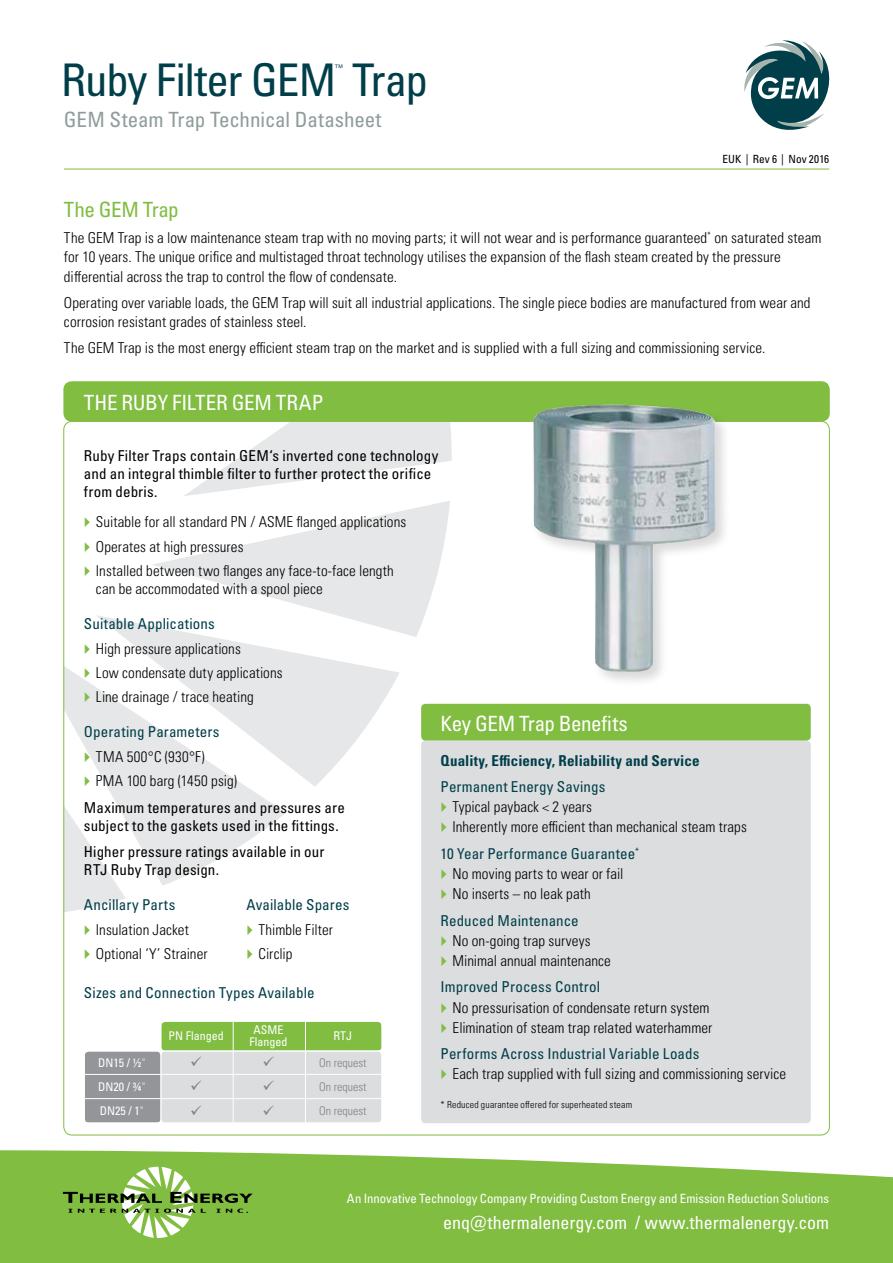
<style>
.page{position:relative;width:893px;height:1263px;background:#fff}
.page>*{position:absolute;margin:0;border:0;box-sizing:border-box;transform-origin:0 0}
.t1{font:condensed 45px "Univers LT Pro";letter-spacing:-.025em;color:#003e49}
.t2{font:condensed 21px "Univers LT Pro";letter-spacing:-.02em;color:#fff}
.t3{font:condensed 21px "Univers LT Pro";letter-spacing:-.005em;color:#909c9c}
.t4{font:condensed 21px "Univers LT Pro";letter-spacing:-.025em;color:#81bd41}
.t5{font:condensed 18px "Univers LT Pro";letter-spacing:-.005em;color:#fff}
.t6{font:300 condensed 15px/24.5px "Univers LT Pro";letter-spacing:.005em;color:#000}
.t7{font:condensed 15px/18px "Univers LT Pro";letter-spacing:.01em;color:#000}
.t8{font:condensed 15px "Univers LT Pro";letter-spacing:.01em;color:#003e49}
.t9{font:700 condensed 15px "Univers LT Pro";letter-spacing:.005em;color:#003e49}
.t10{font:300 condensed 15px/24.5px "Univers LT Pro";letter-spacing:.025em;color:#000}
.t11{font:condensed 12.75px "Univers LT Pro";letter-spacing:-.005em;color:#fff}
.t12{font:condensed 12px/12px "Univers LT Pro";color:#fff;text-align:center}
.t13{font:300 condensed 12px "Univers LT Pro";color:#808285}
.t14{font:condensed 11.25px "Univers LT Pro";letter-spacing:.005em;color:#000}
.t15{font:condensed 10.5px "Univers LT Pro";color:#003e49}
.t16{font:300 condensed 9.75px "Univers LT Pro";letter-spacing:.025em;color:#000}
.s1{font-weight:400;color:#003e49}
.s2{font-weight:300}
</style>
<div class="page">
<svg style="left:0;top:1150px;width:893px;height:113px;background:#8dc354"></svg>
<svg style="left:63px;top:1167px;width:190px;height:71px;background:#86b654"></svg>
<svg style="left:126px;top:787px;width:160px;height:99px;fill:#e6e7e8"></svg>
<svg style="left:96px;top:615px;width:303px;height:172px;fill:#e6e7e8"></svg>
<svg style="left:151px;top:423px;width:301px;height:214px"></svg>
<div style="left:421px;top:741px;width:390px;height:382px;background:#dcddde;border-radius:4px"></div>
<svg style="left:744px;top:40px;width:86px;height:90px"></svg>
<div style="left:63px;top:381px;width:767px;height:41px;background:#81bd41;border-radius:9px"></div>
<hr style="left:64px;top:169px;width:765px;height:1px;background:#81bd41">
<div style="left:421px;top:704px;width:390px;height:36px;background:#81bd41;border-radius:4px"></div>
<div style="left:161px;top:1022px;width:221px;height:29px;background:#81bd41;border-radius:4px"></div>
<div style="left:85px;top:1051px;width:76px;height:72px;background:#939598;border-radius:4px"></div>
<div style="left:161px;top:1051px;width:220px;height:72px;background:#dcddde;border-radius:4px"></div>
<hr style="left:161px;top:1050px;width:72px;height:1px;background:#fff">
<hr style="left:233px;top:1050px;width:72px;height:1px;background:#fff">
<hr style="left:305px;top:1050px;width:77px;height:1px;background:#fff">
<hr style="left:84px;top:1074px;width:77px;height:1px;background:#fff">
<hr style="left:161px;top:1074px;width:72px;height:1px;background:#fff">
<hr style="left:233px;top:1074px;width:72px;height:1px;background:#fff">
<hr style="left:305px;top:1074px;width:77px;height:1px;background:#fff">
<hr style="left:84px;top:1098px;width:77px;height:1px;background:#fff">
<hr style="left:161px;top:1098px;width:72px;height:1px;background:#fff">
<svg style="left:161px;top:1024px;width:1px;height:97px"></svg>
<hr style="left:233px;top:1098px;width:72px;height:1px;background:#fff">
<svg style="left:233px;top:1022px;width:1px;height:100px"></svg>
<hr style="left:305px;top:1098px;width:77px;height:1px;background:#fff">
<svg style="left:305px;top:1022px;width:1px;height:100px"></svg>
<hr style="left:84px;top:1122px;width:77px;height:1px;background:#fff">
<hr style="left:161px;top:1122px;width:72px;height:1px;background:#fff">
<hr style="left:233px;top:1122px;width:72px;height:1px;background:#fff">
<hr style="left:305px;top:1122px;width:77px;height:1px;background:#fff">
<div style="left:530px;top:402px;width:201px;height:286px;background:#000;opacity:.15"></div>
<img style="left:533px;top:405px;width:183px;height:268px">
<svg style="left:64px;top:636px;width:62px;height:282px"></svg>
<h1 class="t1" style="left:61px;top:52px;width:368px">Ruby Filter GEM Trap</h1>
<p class="t15" style="left:335px;top:61px;width:10px">™</p>
<h2 class="t3" style="left:64px;top:106px;width:319px">GEM Steam Trap Technical Datasheet</h2>
<p class="t14" style="left:722px;top:152px;width:108px">EUK | Rev 6 | Nov 2016</p>
<h2 class="t4" style="left:64px;top:196px;width:116px">The GEM Trap</h2>
<p class="t6" style="left:64px;top:227px;width:759px;line-height:19.5px">The GEM Trap is a low maintenance steam trap with no moving parts; it will not wear and is performance guaranteed<sup>*</sup> on saturated steam for 10 years. The unique orifice and multistaged throat technology utilises the expansion of the flash steam created by the pressure differential across the trap to control the flow of condensate.</p>
<p class="t6" style="left:64px;top:292px;width:748px;line-height:19.5px">Operating over variable loads, the GEM Trap will suit all industrial applications. The single piece bodies are manufactured from wear and corrosion resistant grades of stainless steel.</p>
<p class="t6" style="left:64px;top:335px;width:703px">The GEM Trap is the most energy efficient steam trap on the market and is supplied with a full sizing and commissioning service.</p>
<h2 class="t2" style="left:84px;top:389px;width:241px">THE RUBY FILTER GEM TRAP</h2>
<p class="t7" style="left:84px;top:446px;width:356px">Ruby Filter Traps contain GEM‘s inverted cone technology and an integral thimble filter to further protect the orifice from debris.</p>
<p class="t6" style="left:96px;top:509px;width:312px">Suitable for all standard PN / ASME flanged applications<br>Operates at high pressures<br>Installed between two flanges any face-to-face length</p>
<p class="t6" style="left:96px;top:576px;width:228px">can be accommodated with a spool piece</p>
<p class="t8" style="left:84px;top:614px;width:132px">Suitable Applications</p>
<p class="t6" style="left:96px;top:635px;width:188px">High pressure applications<br>Low condensate duty applications<br>Line drainage / trace heating</p>
<p class="t8" style="left:84px;top:722px;width:137px">Operating Parameters</p>
<p class="t10" style="left:96px;top:743px;width:143px">TMA 500°C (930°F)<br>PMA 100 barg (1450 psig)</p>
<p class="t7" style="left:84px;top:798px;width:262px">Maximum temperatures and pressures are subject to the gaskets used in the fittings.</p>
<p class="t7" style="left:84px;top:842px;width:242px">Higher pressure ratings available in our<br>RTJ Ruby Trap design.</p>
<h2 class="t2" style="left:441px;top:710px;width:189px">Key GEM Trap Benefits</h2>
<p class="t9" style="left:441px;top:751px;width:260px">Quality, Efficiency, Reliability and Service</p>
<p class="t8" style="left:441px;top:777px;width:166px">Permanent Energy Savings</p>
<p class="t6" style="left:453px;top:796px;width:296px;line-height:20.1px">Typical payback &lt; 2 years<br>Inherently more efficient than mechanical steam traps</p>
<p class="t6" style="left:453px;top:843px;width:188px;line-height:20.1px;text-indent:-12px"><span class="s1">10 Year Performance Guarantee</span><sup>*<br></sup>No moving parts to wear or fail<br>No inserts – no leak path</p>
<p class="t8" style="left:441px;top:911px;width:140px">Reduced Maintenance</p>
<p class="t6" style="left:453px;top:930px;width:160px;line-height:20.1px">No on-going trap surveys<br>Minimal annual maintenance</p>
<p class="t8" style="left:441px;top:977px;width:161px">Improved Process Control</p>
<p class="t6" style="left:453px;top:996px;width:261px;line-height:20.1px">No pressurisation of condensate return system<br>Elimination of steam trap related waterhammer</p>
<p class="t8" style="left:441px;top:1044px;width:260px">Performs Across Industrial Variable Loads</p>
<p class="t6" style="left:453px;top:1061px;width:335px">Each trap supplied with full sizing and commissioning service</p>
<p class="t16" style="left:441px;top:1098px;width:193px">* Reduced guarantee offered for superheated steam</p>
<p class="t8" style="left:247px;top:895px;width:104px">Available Spares</p>
<p class="t6" style="left:259px;top:916px;width:76px">Thimble Filter<br>Circlip</p>
<p class="t8" style="left:84px;top:895px;width:93px">Ancillary Parts</p>
<p class="t6" style="left:96px;top:916px;width:113px">Insulation Jacket<br>Optional ‘Y’ Strainer</p>
<p class="t8" style="left:84px;top:983px;width:232px">Sizes and Connection Types Available</p>
<p class="t12" style="left:168px;top:1030px;width:57px">PN Flanged</p>
<p class="t12" style="left:249px;top:1024px;width:39px">ASME<br>Flanged</p>
<p class="t12" style="left:334px;top:1030px;width:20px">RTJ</p>
<p class="t12" style="left:98px;top:1056px;width:49px">DN15 / ½<span class="s2">"</span></p>
<p class="t13" style="left:319px;top:1054px;width:49px">On request</p>
<p class="t12" style="left:98px;top:1080px;width:49px">DN20 / ¾<span class="s2">"</span></p>
<p class="t13" style="left:319px;top:1078px;width:49px">On request</p>
<p class="t12" style="left:100px;top:1104px;width:45px">DN25 / 1<span class="s2">"</span></p>
<p class="t13" style="left:319px;top:1103px;width:49px">On request</p>
<p class="t11" style="left:347px;top:1191px;width:484px">An Innovative Technology Company Providing Custom Energy and Emission Reduction Solutions</p>
<p class="t5" style="left:443px;top:1211px;width:388px">enq@thermalenergy.com / www.thermalenergy.com</p>
</div>
